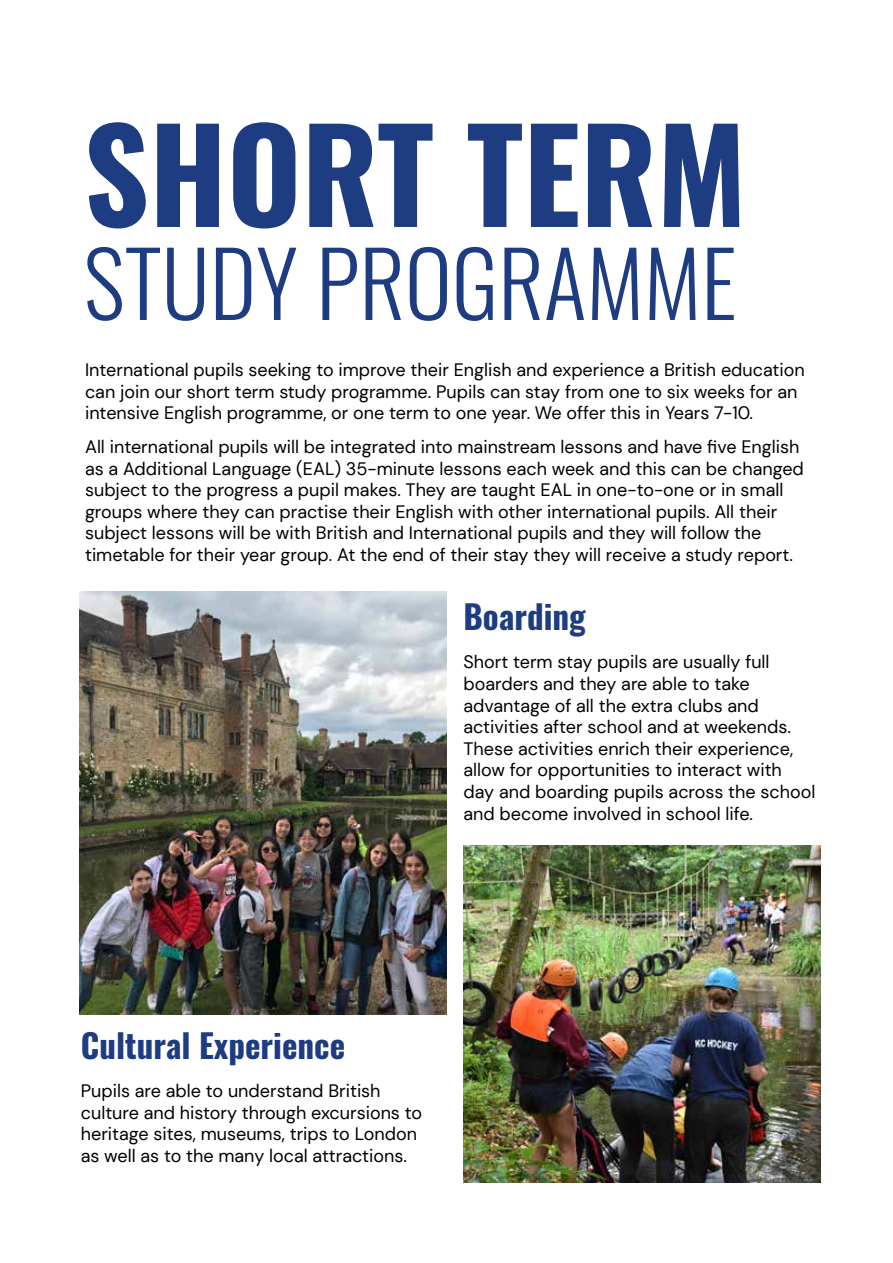
<style>
.page{position:relative;width:893px;height:1263px;background:#fff}
.page>*{position:absolute;margin:0;border:0;box-sizing:border-box;transform-origin:0 0}
.t1{font:700 127.5px "Oswald";color:#1d3c82}
.t2{font:300 89.25px "Oswald";color:#1d3c82}
.t3{font:700 33px "Oswald";color:#1d3c82}
.t4{font:18px/21.6px "DM Sans";color:#000}
</style>
<div class="page">
<img style="left:463px;top:845px;width:358px;height:338px">
<img style="left:80px;top:591px;width:366px;height:423px">
<h1 class="t1" style="left:84px;top:108px;width:664px">SHORT TERM</h1>
<h2 class="t2" style="left:84px;top:204px;width:655px">STUDY PROGRAMME</h2>
<p class="t4" style="left:85px;top:359px;width:721px">International pupils seeking to improve their English and experience a British education can join our short term study programme. Pupils can stay from one to six weeks for an intensive English programme, or one term to one year. We offer this in Years 7-10.</p>
<p class="t4" style="left:85px;top:436px;width:720px">All international pupils will be integrated into mainstream lessons and have five English as a Additional Language (EAL) 35-minute lessons each week and this can be changed subject to the progress a pupil makes. They are taught EAL in one-to-one or in small groups where they can practise their English with other international pupils. All their subject lessons will be with British and International pupils and they will follow the timetable for their year group. At the end of their stay they will receive a study report.</p>
<h3 class="t3" style="left:463px;top:600px;width:124px">Boarding</h3>
<p class="t4" style="left:463px;top:651px;width:353px">Short term stay pupils are usually full boarders and they are able to take advantage of all the extra clubs and activities after school and at weekends.<br>These activities enrich their experience, allow for opportunities to interact with day and boarding pupils across the school and become involved in school life.</p>
<h3 class="t3" style="left:81px;top:1028px;width:266px">Cultural Experience</h3>
<p class="t4" style="left:81px;top:1080px;width:343px">Pupils are able to understand British culture and history through excursions to heritage sites, museums, trips to London as well as to the many local attractions.</p>
</div>
